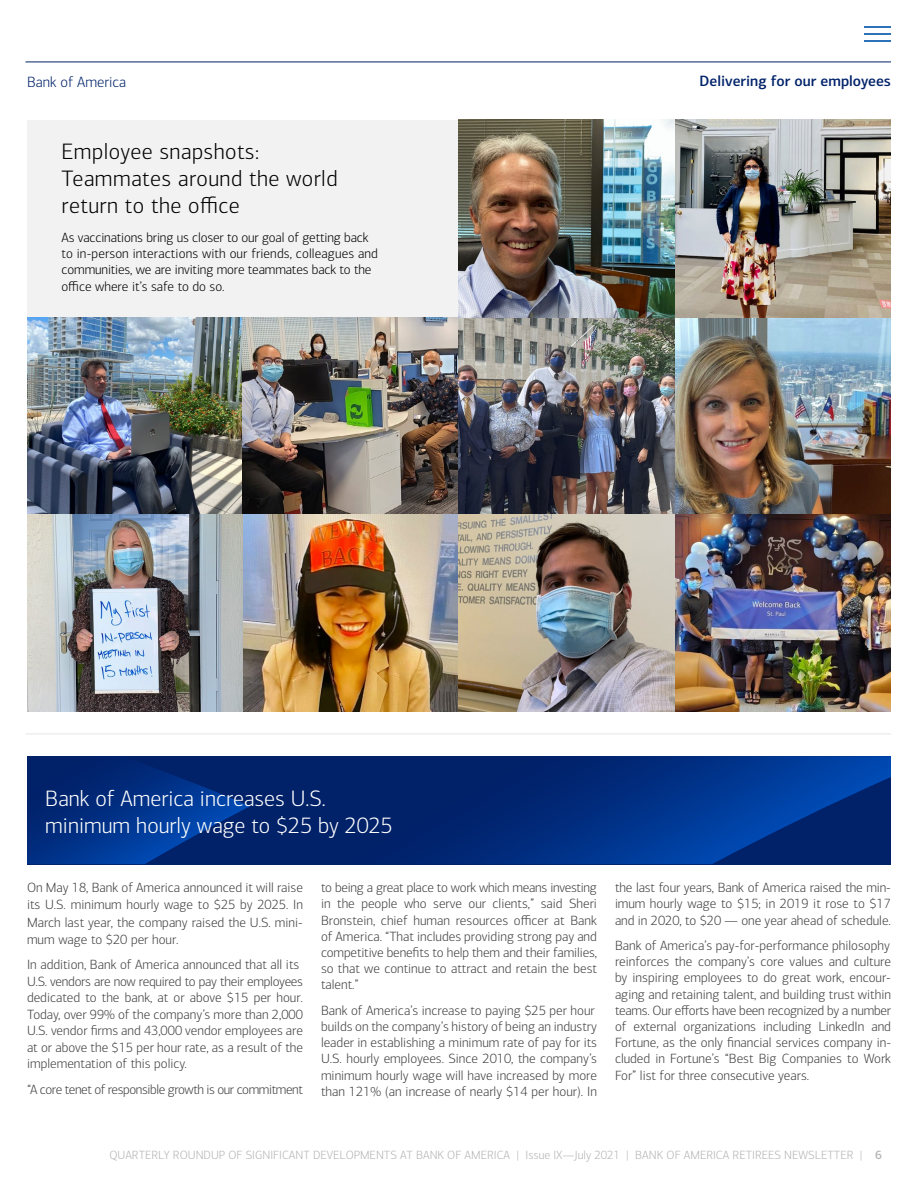
<style>
.page{position:relative;width:918px;height:1188px;background:#fff}
.page>*{position:absolute;margin:0;border:0;box-sizing:border-box;transform-origin:0 0}
.t1{font:300 22.5px/27px "Connections";letter-spacing:.02em;color:#000}
.t2{font:300 22.5px/27px "Connections";color:#fff}
.t3{font:500 15px "Connections";color:#00226a}
.t4{font:300 15px "Connections";color:#00226a}
.t5{font:300 13.5px/16.2px "Connections";color:#404042;text-align:justify}
.t6{font:300 13.5px/16.2px "Connections";letter-spacing:-.01em;color:#000}
.t7{font:300 13.5px "Connections";letter-spacing:-.03em;color:#404042}
.t8{font:300 12px "Connections";color:#b3b3b3}
.s1{font-weight:500}
</style>
<div class="page">
<div style="left:27px;top:120px;width:435px;height:210px;background:#f2f2f2"></div>
<svg style="left:864px;top:27px;width:27px;height:1px"></svg>
<hr style="left:864px;top:33px;width:27px;height:2px;background:#2b72b9">
<hr style="left:864px;top:40px;width:27px;height:2px;background:#2b72b9">
<svg style="left:27px;top:756px;width:196px;height:108px;background:#002d80"></svg>
<svg style="left:223px;top:756px;width:668px;height:108px;background:#002a7b"></svg>
<img style="left:27px;top:317px;width:864px;height:395px">
<img style="left:459px;top:120px;width:432px;height:197px">
<hr style="left:26px;top:62px;width:865px;height:1px;background:#00226a">
<hr style="left:26px;top:734px;width:865px;height:1px;background:#e6e6e6">
<p class="t4" style="left:27px;top:73px;width:101px">Bank of America</p>
<p class="t3" style="left:700px;top:72px;width:193px">Delivering for our employees</p>
<h1 class="t1" style="left:62px;top:138px;width:278px">Employee snapshots:<br>Teammates around the world return to the office</h1>
<p class="t6" style="left:62px;top:229px;width:318px">As vaccinations bring us closer to our goal of getting back to in-person interactions with our friends, colleagues and communities, we are inviting more teammates back to the office where it’s safe to do so.</p>
<h1 class="t2" style="left:45px;top:785px;width:349px">Bank of America increases U.S. minimum hourly wage to $25 by 2025</h1>
<p class="t5" style="left:27px;top:879px;width:278px;line-height:17.2px">On May 18, Bank of America announced it will raise its U.S. minimum hourly wage to $25 by 2025. In March last year, the company raised the U.S. mini&shy;mum wage to $20 per hour.</p>
<p class="t5" style="left:27px;top:957px;width:278px;text-align:left">In addition, Bank of America announced that all its U.S. vendors are now required to pay their employees dedicated to the bank, at or above $15 per hour.<br>Today, over 99% of the company’s more than 2,000<br>U.S. vendor firms and 43,000 vendor employees are at or above the $15 per hour rate, as a result of the implementation of this policy.</p>
<p class="t7" style="left:27px;top:1082px;width:277px">“A core tenet of responsible growth is our commitment</p>
<p class="t5" style="left:321px;top:880px;width:278px">to being a great place to work which means investing in the people who serve our clients,” said Sheri Bronstein, chief human resources officer at Bank of America. “That includes providing strong pay and competitive benefits to help them and their families, so that we continue to attract and retain the best talent.”</p>
<p class="t5" style="left:321px;top:1002px;width:278px;text-align:left">Bank of America’s increase to paying $25 per hour builds on the company’s history of being an industry leader in establishing a minimum rate of pay for its U.S. hourly employees. Since 2010, the company’s minimum hourly wage will have increased by more than 121% (an increase of nearly $14 per hour). In</p>
<p class="t5" style="left:615px;top:880px;width:278px">the last four years, Bank of America raised the min&shy;imum hourly wage to $15; in 2019 it rose to $17 and in 2020, to $20 — one year ahead of schedule.</p>
<p class="t5" style="left:615px;top:938px;width:278px">Bank of America’s pay-for-performance philosophy reinforces the company’s core values and culture by inspiring employees to do great work, encour&shy;aging and retaining talent, and building trust within teams. Our efforts have been recognized by a number of external organizations including LinkedIn and Fortune, as the only financial services company in&shy;cluded in Fortune’s “Best Big Companies to Work For” list for three consecutive years.</p>
<p class="t8" style="left:109px;top:1148px;width:774px">QUARTERLY ROUNDUP OF SIGNIFICANT DEVELOPMENTS AT BANK OF AMERICA | Issue IX—July 2021 | BANK OF AMERICA RETIREES NEWSLETTER | <span class="s1">6</span></p>
</div>
